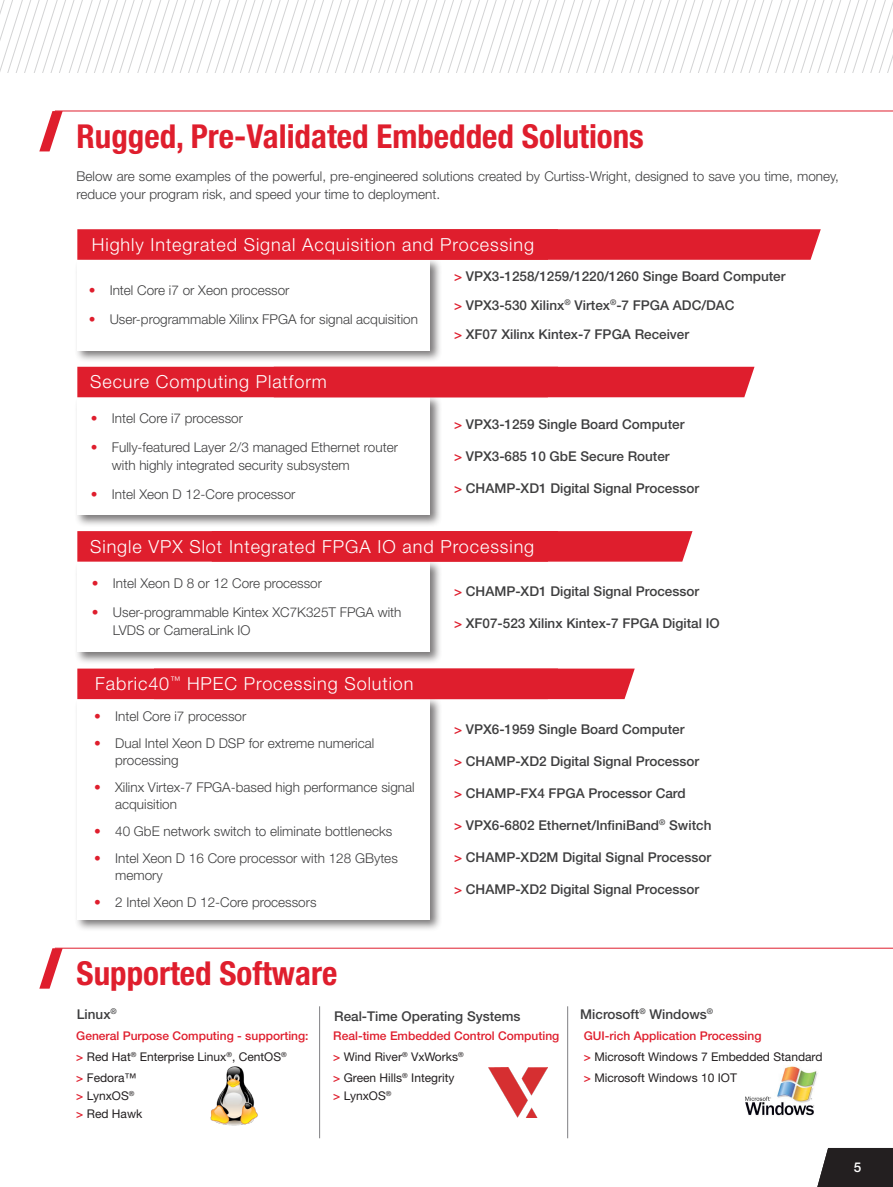
<style>
.page{position:relative;width:893px;height:1187px;background:#fff}
.page>*{position:absolute;margin:0;border:0;box-sizing:border-box;transform-origin:0 0}
.Heading_186-22{font:700 condensed 33px "Helvetica Neue LT Std";color:#df1e2d}
.Main_Section_Header{font:300 18px "Helvetica Neue LT Std";letter-spacing:.05em;color:#fff}
.Bodytext_indent{font:300 13.5px/16.5px "Helvetica Neue LT Std";color:#3e3e3f}
.Bodytext_indent-2{font:500 13.5px "Helvetica Neue LT Std";color:#3e3e3f}
.Body_Text{font:300 13.5px/18px "Helvetica Neue LT Std";color:#3e3e3f}
.t1{font:500 13.5px "Helvetica Neue LT Std";color:#fff}
.Product_Description{font:12px "Helvetica Neue LT Std";color:#231f20}
.Product_Description-2{font:500 12px "Helvetica Neue LT Std";color:#df1e2d}
.s1{color:#df1e2d}
.s2{font-weight:500;color:#df1e2d}
</style>
<div class="page">
<div style="left:75px;top:257px;width:367px;height:106px;background:#231f20;opacity:.6"></div>
<div style="left:77px;top:260px;width:353px;height:90px;background:#fff"></div>
<div style="left:75px;top:394px;width:367px;height:133px;background:#231f20;opacity:.6"></div>
<div style="left:77px;top:397px;width:353px;height:118px;background:#fff"></div>
<div style="left:75px;top:559px;width:367px;height:105px;background:#231f20;opacity:.6"></div>
<div style="left:77px;top:561px;width:353px;height:91px;background:#fff"></div>
<div style="left:75px;top:696px;width:367px;height:235px;background:#231f20;opacity:.6"></div>
<div style="left:77px;top:699px;width:353px;height:220px;background:#fff"></div>
<svg style="left:39px;top:111px;width:24px;height:40px"></svg>
<hr style="left:55px;top:111px;width:838px;height:1px;background:#df1e2d">
<div style="left:77px;top:531px;width:615px;height:30px;background:#df1e2d"></div>
<div style="left:77px;top:367px;width:677px;height:30px;background:#df1e2d"></div>
<svg style="left:77px;top:229px;width:744px;height:31px;background:#df2230"></svg>
<div style="left:77px;top:668px;width:558px;height:31px;background:#df1e2d"></div>
<svg style="left:0;top:0;width:481px;height:73px"></svg>
<svg style="left:481px;top:0;width:412px;height:73px"></svg>
<svg style="left:817px;top:1148px;width:76px;height:38px;background:#332f30"></svg>
<svg style="left:39px;top:948px;width:24px;height:40px"></svg>
<hr style="left:55px;top:947px;width:838px;height:1px;background:#df1e2d">
<img style="left:210px;top:1066px;width:48px;height:60px">
<img style="left:745px;top:1066px;width:73px;height:50px">
<img style="left:489px;top:1067px;width:59px;height:50px">
<hr style="left:567px;top:1006px;width:1px;height:132px;background:#808083">
<hr style="left:319px;top:1006px;width:1px;height:132px;background:#808083">
<p class="Heading_186-22" style="left:77px;top:116px;width:569px">Rugged, Pre-Validated Embedded Solutions</p>
<p class="Body_Text" style="left:77px;top:166px;width:764px">Below are some examples of the powerful, pre-engineered solutions created by Curtiss-Wright, designed to save you time, money, reduce your program risk, and speed your time to deployment.</p>
<p class="Main_Section_Header" style="left:92px;top:233px;width:444px">Highly Integrated Signal Acquisition and Processing</p>
<p class="Bodytext_indent" style="left:89px;top:282px;width:202px"><span class="s1">•</span> Intel Core i7 or Xeon processor</p>
<p class="Bodytext_indent" style="left:89px;top:311px;width:331px"><span class="s1">•</span> User-programmable Xilinx FPGA for signal acquisition</p>
<p class="Main_Section_Header" style="left:90px;top:371px;width:238px">Secure Computing Platform</p>
<p class="Bodytext_indent" style="left:91px;top:410px;width:154px"><span class="s1">•</span> Intel Core i7 processor</p>
<p class="Bodytext_indent" style="left:112px;top:438px;width:288px;line-height:18px;text-indent:-21px"><span class="s1">•</span> Fully-featured Layer 2/3 managed Ethernet router with highly integrated security subsystem</p>
<p class="Bodytext_indent" style="left:91px;top:485px;width:206px"><span class="s1">•</span> Intel Xeon D 12-Core processor</p>
<p class="Bodytext_indent-2" style="left:454px;top:268px;width:333px"><span class="s1">&gt;</span> VPX3-1258/1259/1220/1260 Singe Board Computer</p>
<p class="Bodytext_indent-2" style="left:454px;top:297px;width:282px"><span class="s1">&gt;</span> VPX3-530 Xilinx<sup>®</sup> Virtex<sup>®</sup>-7 FPGA ADC/DAC</p>
<p class="Bodytext_indent-2" style="left:454px;top:326px;width:237px"><span class="s1">&gt;</span> XF07 Xilinx Kintex-7 FPGA Receiver</p>
<p class="Bodytext_indent-2" style="left:454px;top:416px;width:232px"><span class="s1">&gt;</span> VPX3-1259 Single Board Computer</p>
<p class="Bodytext_indent-2" style="left:454px;top:448px;width:217px"><span class="s1">&gt;</span> VPX3-685 10 GbE Secure Router</p>
<p class="Bodytext_indent-2" style="left:454px;top:480px;width:247px"><span class="s1">&gt;</span> CHAMP-XD1 Digital Signal Processor</p>
<p class="Main_Section_Header" style="left:90px;top:535px;width:446px">Single VPX Slot Integrated FPGA IO and Processing</p>
<p class="Bodytext_indent" style="left:92px;top:575px;width:232px"><span class="s1">•</span> Intel Xeon D 8 or 12 Core processor</p>
<p class="Bodytext_indent" style="left:113px;top:603px;width:290px;line-height:18px;text-indent:-21px"><span class="s1">•</span> User-programmable Kintex XC7K325T FPGA with<br>LVDS or CameraLink IO</p>
<p class="Main_Section_Header" style="left:95px;top:672px;width:320px">Fabric40<sup>™</sup> HPEC Processing Solution</p>
<p class="Bodytext_indent" style="left:94px;top:707px;width:154px"><span class="s1">•</span> Intel Core i7 processor</p>
<p class="Bodytext_indent" style="left:115px;top:735px;width:261px;text-indent:-21px"><span class="s1">•</span> Dual Intel Xeon D DSP for extreme numerical processing</p>
<p class="Bodytext_indent" style="left:115px;top:778px;width:301px;text-indent:-21px"><span class="s1">•</span> Xilinx Virtex-7 FPGA-based high performance signal acquisition</p>
<p class="Bodytext_indent" style="left:94px;top:822px;width:300px"><span class="s1">•</span> 40 GbE network switch to eliminate bottlenecks</p>
<p class="Bodytext_indent" style="left:115px;top:849px;width:284px;text-indent:-21px"><span class="s1">•</span> Intel Xeon D 16 Core processor with 128 GBytes memory</p>
<p class="Bodytext_indent" style="left:94px;top:893px;width:224px"><span class="s1">•</span> 2 Intel Xeon D 12-Core processors</p>
<p class="Bodytext_indent-2" style="left:454px;top:583px;width:247px"><span class="s1">&gt;</span> CHAMP-XD1 Digital Signal Processor</p>
<p class="Bodytext_indent-2" style="left:454px;top:614px;width:267px"><span class="s1">&gt;</span> XF07-523 Xilinx Kintex-7 FPGA Digital IO</p>
<p class="Bodytext_indent-2" style="left:454px;top:721px;width:232px"><span class="s1">&gt;</span> VPX6-1959 Single Board Computer</p>
<p class="Bodytext_indent-2" style="left:454px;top:753px;width:247px"><span class="s1">&gt;</span> CHAMP-XD2 Digital Signal Processor</p>
<p class="Bodytext_indent-2" style="left:454px;top:785px;width:233px"><span class="s1">&gt;</span> CHAMP-FX4 FPGA Processor Card</p>
<p class="Bodytext_indent-2" style="left:454px;top:817px;width:259px"><span class="s1">&gt;</span> VPX6-6802 Ethernet/InfiniBand<sup>®</sup> Switch</p>
<p class="Bodytext_indent-2" style="left:454px;top:848px;width:259px"><span class="s1">&gt;</span> CHAMP-XD2M Digital Signal Processor</p>
<p class="Bodytext_indent-2" style="left:454px;top:880px;width:247px"><span class="s1">&gt;</span> CHAMP-XD2 Digital Signal Processor</p>
<p class="Heading_186-22" style="left:77px;top:953px;width:262px">Supported Software</p>
<p class="Bodytext_indent-2" style="left:77px;top:1005px;width:42px">Linux<sup>®</sup></p>
<p class="Bodytext_indent-2" style="left:334px;top:1007px;width:188px">Real-Time Operating Systems</p>
<p class="Bodytext_indent-2" style="left:580px;top:1005px;width:134px">Microsoft<sup>®</sup> Windows<sup>®</sup></p>
<p class="Product_Description-2" style="left:76px;top:1028px;width:234px">General Purpose Computing - supporting:</p>
<p class="Product_Description" style="left:76px;top:1049px;width:212px"><span class="s2">&gt;</span> Red Hat<sup>®</sup> Enterprise Linux<sup>®</sup>, CentOS<sup>®</sup></p>
<p class="Product_Description" style="left:76px;top:1070px;width:62px"><span class="s2">&gt;</span> Fedora™</p>
<p class="Product_Description" style="left:76px;top:1088px;width:60px"><span class="s2">&gt;</span> LynxOS<sup>®</sup></p>
<p class="Product_Description" style="left:76px;top:1106px;width:68px"><span class="s2">&gt;</span> Red Hawk</p>
<p class="Product_Description-2" style="left:333px;top:1028px;width:228px">Real-time Embedded Control Computing</p>
<p class="Product_Description" style="left:333px;top:1049px;width:132px"><span class="s2">&gt;</span> Wind River<sup>®</sup> VxWorks<sup>®</sup></p>
<p class="Product_Description" style="left:333px;top:1070px;width:123px"><span class="s2">&gt;</span> Green Hills<sup>®</sup> Integrity</p>
<p class="Product_Description" style="left:333px;top:1088px;width:60px"><span class="s2">&gt;</span> LynxOS<sup>®</sup></p>
<p class="Product_Description-2" style="left:584px;top:1028px;width:179px">GUI-rich Application Processing</p>
<p class="Product_Description" style="left:584px;top:1049px;width:240px"><span class="s2">&gt;</span> Microsoft Windows 7 Embedded Standard</p>
<p class="Product_Description" style="left:584px;top:1070px;width:155px"><span class="s2">&gt;</span> Microsoft Windows 10 IOT</p>
<p class="t1" style="left:854px;top:1159px;width:9px">5</p>
</div>
